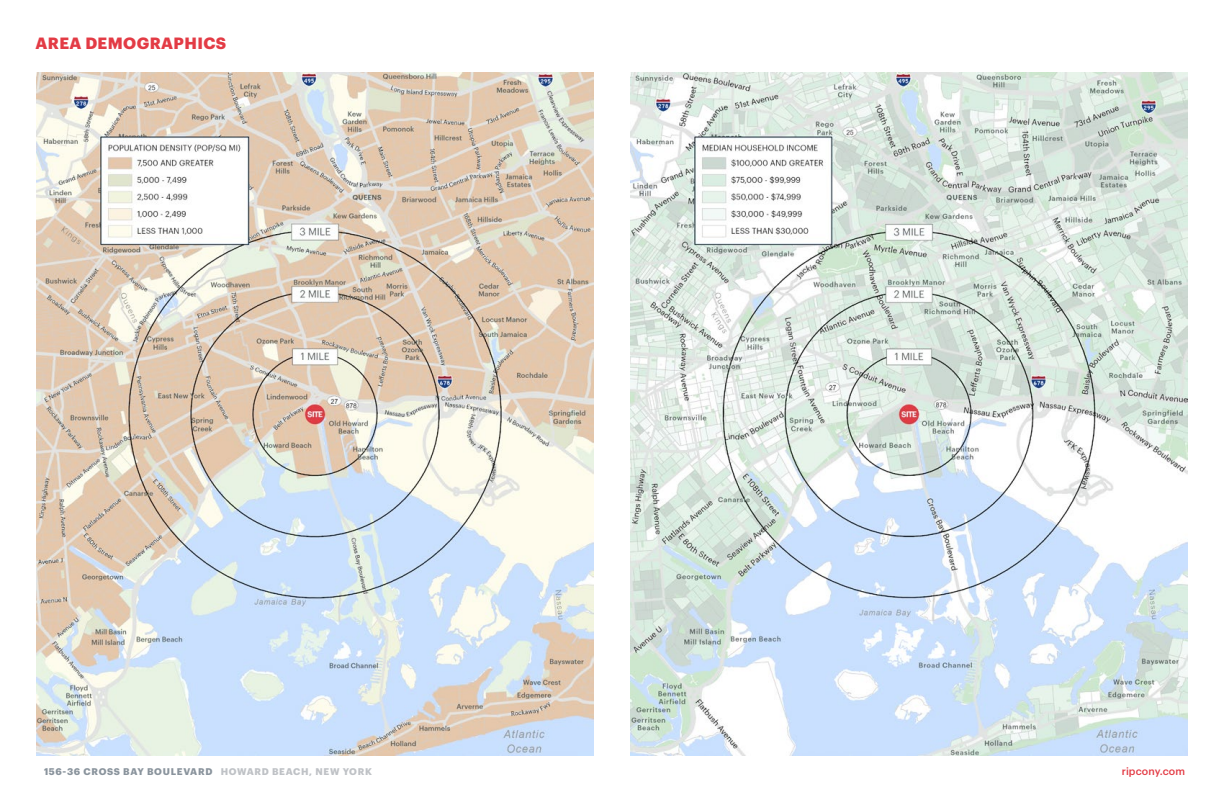
<style>
.page{position:relative;width:1224px;height:792px;background:#fff}
.page>*{position:absolute;margin:0;border:0;box-sizing:border-box;transform-origin:0 0}
.t1{font:700 16px "Graphik";letter-spacing:.025em;color:#e33b45}
.t2{font:500 10.5px "Graphik";letter-spacing:.01em;color:#e33b45}
.t3{font:700 9.5px "Graphik";letter-spacing:.075em;color:#8a949d}
.s1{color:#bfc2c6}
</style>
<div class="page">
<img style="left:36px;top:72px;width:558px;height:684px">
<img style="left:630px;top:72px;width:558px;height:684px">
<h1 class="t1" style="left:36px;top:31px;width:192px">AREA DEMOGRAPHICS</h1>
<p class="t3" style="left:44px;top:764px;width:329px">156-36 CROSS BAY BOULEVARD <span class="s1">HOWARD BEACH, NEW YORK</span></p>
<p class="t2" style="left:1122px;top:763px;width:65px">ripcony.com</p>
</div>
